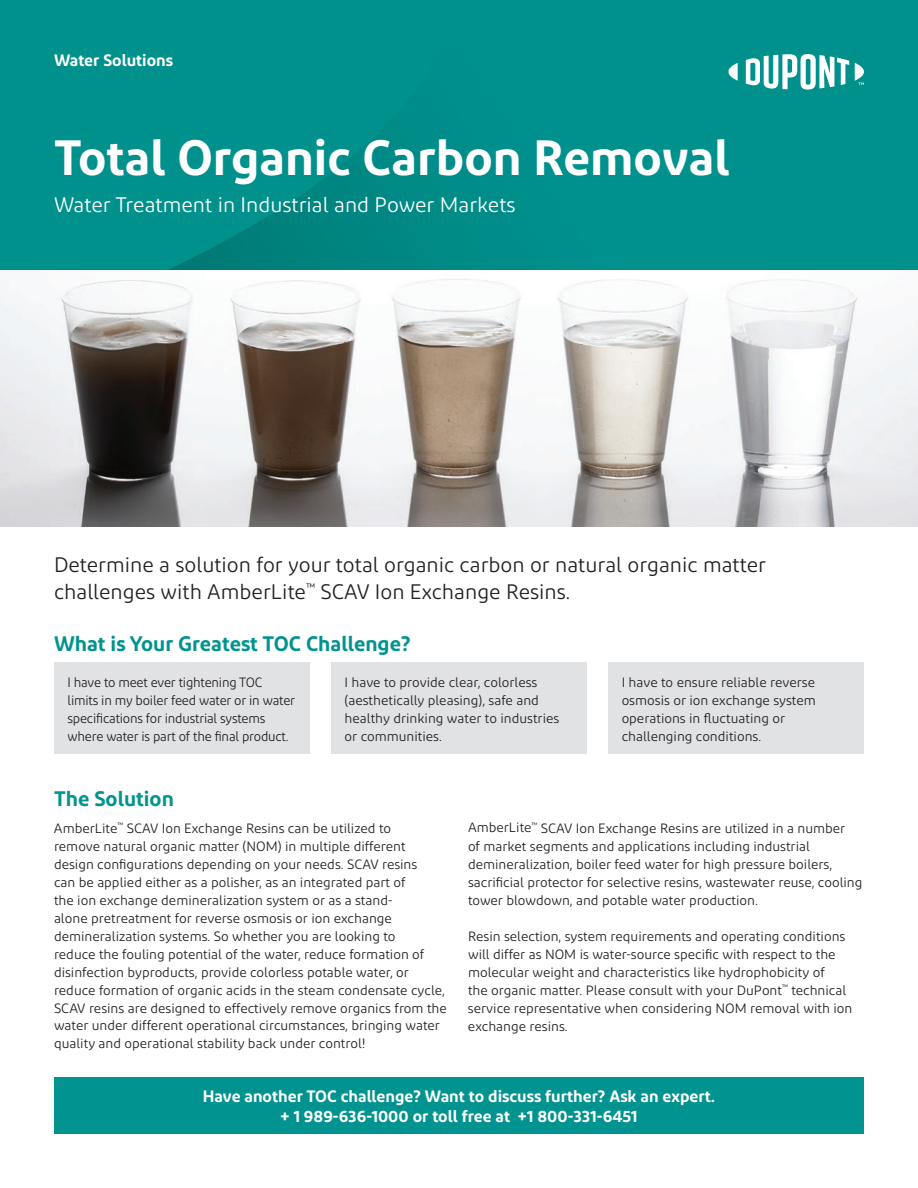
<style>
.page{position:relative;width:918px;height:1188px;background:#fff}
.page>*{position:absolute;margin:0;border:0;box-sizing:border-box;transform-origin:0 0}
.t1{font:600 49.5px "Diodrum";color:#fff}
.t2{font:21px/27px "Diodrum";color:#231f20}
.t3{font:600 21px "Diodrum";color:#00938f}
.t4{font:21px "Diodrum";color:#fff}
.t5{font:600 16.5px/19.8px "Diodrum";color:#fff;text-align:center}
.t6{font:13.5px/18px "Diodrum";color:#231f20}
.t7{font:13.5px/18px "Diodrum";color:#231f20;scale:.96 1}
</style>
<div class="page">
<div style="left:0;top:0;width:918px;height:270px;background:#00918d"></div>
<svg style="left:168px;top:170px;width:232px;height:100px;fill:#008783"></svg>
<svg style="left:728px;top:63px;width:10px;height:18px"></svg>
<svg style="left:746px;top:54px;width:103px;height:36px"></svg>
<svg style="left:855px;top:63px;width:9px;height:22px"></svg>
<img style="left:0;top:279px;width:918px;height:247px">
<div style="left:54px;top:663px;width:256px;height:91px;background:#e1e2e4"></div>
<div style="left:331px;top:663px;width:256px;height:91px;background:#e1e2e4"></div>
<div style="left:608px;top:663px;width:256px;height:91px;background:#e1e2e4"></div>
<div style="left:54px;top:1078px;width:810px;height:56px;background:#00938f"></div>
<p class="t5" style="left:54px;top:50px;width:121px">Water Solutions</p>
<h1 class="t1" style="left:54px;top:126px;width:677px">Total Organic Carbon Removal</h1>
<h2 class="t4" style="left:54px;top:192px;width:463px">Water Treatment in Industrial and Power Markets</h2>
<h2 class="t2" style="left:54px;top:551px;width:714px">Determine a solution for your total organic carbon or natural organic matter challenges with AmberLite<sup>™</sup> SCAV Ion Exchange Resins.</h2>
<h2 class="t3" style="left:54px;top:631px;width:358px">What is Your Greatest TOC Challenge?</h2>
<p class="t6" style="left:345px;top:673px;width:216px">I have to provide clear, colorless (aesthetically pleasing), safe and healthy drinking water to industries or communities.</p>
<p class="t6" style="left:622px;top:673px;width:196px">I have to ensure reliable reverse osmosis or ion exchange system operations in fluctuating or challenging conditions.</p>
<p class="t7" style="left:68px;top:673px;width:239px">I have to meet ever tightening TOC limits in my boiler feed water or in water specifications for industrial systems where water is part of the final product.</p>
<h2 class="t3" style="left:54px;top:785px;width:121px">The Solution</h2>
<p class="t6" style="left:54px;top:819px;width:394px">AmberLite<sup>™</sup> SCAV Ion Exchange Resins can be utilized to<br>remove natural organic matter (NOM) in multiple different design configurations depending on your needs. SCAV resins<br>can be applied either as a polisher, as an integrated part of<br>the ion exchange demineralization system or as a stand-<br>alone pretreatment for reverse osmosis or ion exchange demineralization systems. So whether you are looking to<br>reduce the fouling potential of the water, reduce formation of disinfection byproducts, provide colorless potable water, or reduce formation of organic acids in the steam condensate cycle, SCAV resins are designed to effectively remove organics from the water under different operational circumstances, bringing water quality and operational stability back under control!</p>
<p class="t6" style="left:468px;top:819px;width:396px">AmberLite<sup>™</sup> SCAV Ion Exchange Resins are utilized in a number<br>of market segments and applications including industrial demineralization, boiler feed water for high pressure boilers, sacrificial protector for selective resins, wastewater reuse, cooling tower blowdown, and potable water production.</p>
<p class="t6" style="left:468px;top:927px;width:386px">Resin selection, system requirements and operating conditions will differ as NOM is water-source specific with respect to the molecular weight and characteristics like hydrophobicity of<br>the organic matter. Please consult with your DuPont<sup>™</sup> technical service representative when considering NOM removal with ion exchange resins.</p>
<p class="t5" style="left:203px;top:1086px;width:514px">Have another TOC challenge? Want to discuss further? Ask an expert. + 1 989-636-1000 or toll free at +1 800-331-6451</p>
</div>
